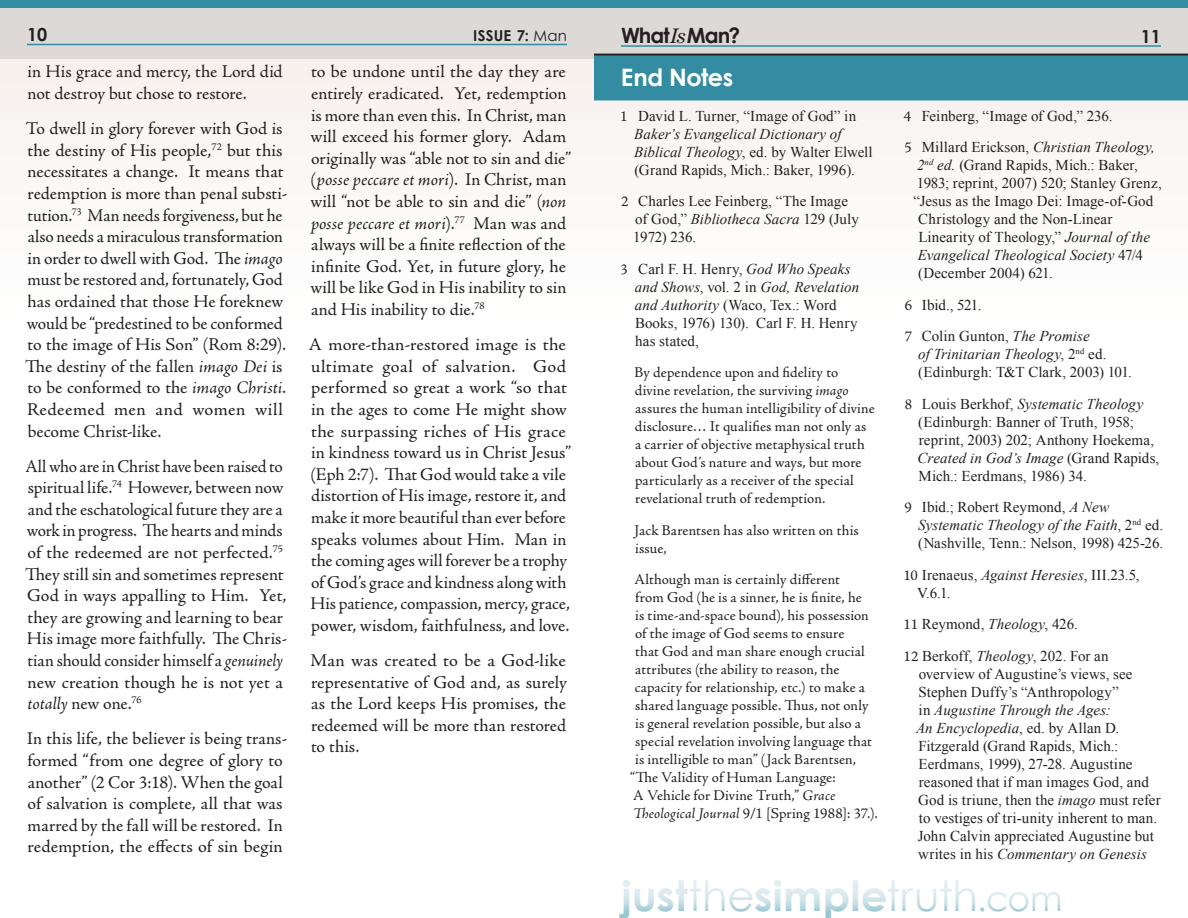
<style>
.page{position:relative;width:1188px;height:918px;background:#fff}
.page>*{position:absolute;margin:0;border:0;box-sizing:border-box;transform-origin:0 0}
.t1{font:700 41.85px "Century Gothic";letter-spacing:.005em;color:#99c6d1}
.Section_Header{font:700 24px "Century Gothic";letter-spacing:-.02em;color:#fff}
.t2{font:700 21px "Century Gothic";letter-spacing:-.045em;color:#231f20}
.body_copy{font:18px/21.6px "Adobe Jenson Pro";color:#231f20}
.t3{font:700 18px "Century Gothic";color:#231f20}
.Endnotes{font:15px/18px "Times New Roman";letter-spacing:.005em;color:#231f20}
.Endnotes-2{font:15px/18px "Adobe Jenson Pro";letter-spacing:.01em;color:#231f20}
.Endnotes-3{font:italic 15px "Times New Roman";letter-spacing:.005em;color:#231f20}
.t4{font:700 15px "Century Gothic";letter-spacing:.02em;color:#231f20}
.s1{font-weight:400}
.s2{font-family:"Century";font-weight:400;font-style:italic}
.s3{font-family:"Adobe Jenson Pro"}
.s4{font-style:italic}
.s5{font-family:"Adobe Jenson Pro";font-style:normal}
.s6{font-style:normal}
.s7{font-weight:400;font-size:34.65px}
</style>
<div class="page">
<div style="left:0;top:8px;width:1188px;height:330px;background:#fcfaf9"></div>
<div style="left:0;top:8px;width:1188px;height:51px;background:#dcd9d7"></div>
<hr style="left:27px;top:44px;width:540px;height:1px;background:#338ca2">
<hr style="left:621px;top:45px;width:540px;height:2px;background:#338ca2">
<div style="left:0;top:0;width:1188px;height:8px;background:#338ca2"></div>
<hr style="left:594px;top:54px;width:594px;height:3px;background:#231f20">
<div style="left:594px;top:56px;width:594px;height:44px;background:#338ca2"></div>
<p class="t3" style="left:27px;top:23px;width:22px">10</p>
<p class="t4" style="left:473px;top:26px;width:95px">ISSUE 7: <span class="s1">Man</span></p>
<p class="t2" style="left:621px;top:22px;width:121px">What<span class="s2">Is</span>Man?</p>
<p class="t3" style="left:1141px;top:25px;width:22px">11</p>
<p class="Section_Header" style="left:621px;top:62px;width:114px">End Notes</p>
<p class="Endnotes" style="left:634px;top:107px;width:240px;text-indent:-14px"><span class="s3">1</span> David L. Turner, “Image of God” in <span class="s4">Baker’s Evangelical Dictionary of Biblical Theology</span>, ed. by Walter Elwell (Grand Rapids, Mich.: Baker, 1996).</p>
<p class="Endnotes" style="left:633px;top:192px;width:227px;text-indent:-12px"><span class="s3">2</span> Charles Lee Feinberg, “The Image of God,” <span class="s4">Bibliotheca Sacra</span> 129 (July<br>1972) 236.</p>
<p class="Endnotes" style="left:635px;top:260px;width:226px;text-indent:-14px"><span class="s3">3</span> Carl F. H. Henry, <span class="s4">God Who Speaks and Shows</span>, vol. 2 in <span class="s4">God, Revelation and Authority</span> (Waco, Tex.: Word<br>Books, 1976) 130). Carl F. H. Henry has stated,</p>
<p class="Endnotes-2" style="left:635px;top:364px;width:242px">By dependence upon and fidelity to divine revelation, the surviving <span class="s4">imago </span>assures the human intelligibility of divine disclosure… It qualifies man not only as a carrier of objective metaphysical truth about God’s nature and ways, but more particularly as a receiver of the special revelational truth of redemption.</p>
<p class="Endnotes-2" style="left:635px;top:521px;width:226px">Jack Barentsen has also written on this issue,</p>
<p class="Endnotes-2" style="left:635px;top:571px;width:207px">Although man is certainly different</p>
<p class="Endnotes-2" style="left:635px;top:589px;width:228px">from God (he is a sinner, he is finite, he</p>
<p class="Endnotes-2" style="left:635px;top:607px;width:235px">is time-and-space bound), his possession</p>
<p class="Endnotes-2" style="left:635px;top:625px;width:211px">of the image of God seems to ensure</p>
<p class="Endnotes-2" style="left:635px;top:643px;width:231px">that God and man share enough crucial</p>
<p class="Endnotes-2" style="left:635px;top:661px;width:206px">attributes (the ability to reason, the</p>
<p class="Endnotes-2" style="left:635px;top:679px;width:232px">capacity for relationship, etc.) to make a</p>
<p class="Endnotes-2" style="left:635px;top:697px;width:235px">shared language possible. Thus, not only</p>
<p class="Endnotes-2" style="left:635px;top:715px;width:227px">is general revelation possible, but also a</p>
<p class="Endnotes-2" style="left:635px;top:733px;width:238px">special revelation involving language that</p>
<p class="Endnotes-2" style="left:635px;top:751px;width:222px">is intelligible to man” (Jack Barentsen,</p>
<p class="Endnotes-2" style="left:630px;top:769px;width:207px">“The Validity of Human Language:</p>
<p class="Endnotes-2" style="left:633px;top:787px;width:204px">A Vehicle for Divine Truth,” <span class="s4">Grace</span></p>
<p class="Endnotes-2" style="left:633px;top:805px;width:246px"><span class="s4">Theological Journal</span> 9/1 [Spring 1988]: 37.).</p>
<p class="body_copy" style="left:28px;top:61px;width:257px">in His grace and mercy, the Lord did not destroy but chose to restore.</p>
<p class="body_copy" style="left:25px;top:118px;width:264px">To dwell in glory forever with God is the destiny of His people,<sup>72</sup> but this necessitates a change. It means that redemption is more than penal substi&shy;tution.<sup>73</sup> Man needs forgiveness, but he also needs a miraculous transformation in order to dwell with God. The <span class="s4">imago </span>must be restored and, fortunately, God has ordained that those He foreknew would be “predestined to be conformed to the image of His Son” (Rom 8:29).<br>The destiny of the fallen <span class="s4">imago Dei</span> is to be conformed to the <span class="s4">imago Christi</span>.<br>Redeemed men and women will become Christ-like.</p>
<p class="body_copy" style="left:25px;top:456px;width:264px">All who are in Christ have been raised to spiritual life.<sup>74</sup> However, between now and the eschatological future they are a work in progress. The hearts and minds of the redeemed are not perfected.<sup>75<br></sup>They still sin and sometimes represent God in ways appalling to Him. Yet, they are growing and learning to bear His image more faithfully. The Chris&shy;tian should consider himself a <span class="s4">genuinely </span>new creation though he is not yet a <span class="s4">totally</span> new one.<sup>76</sup></p>
<p class="body_copy" style="left:27px;top:728px;width:262px">In this life, the believer is being trans&shy;formed “from one degree of glory to another” (2 Cor 3:18). When the goal of salvation is complete, all that was marred by the fall will be restored. In redemption, the effects of sin begin</p>
<p class="body_copy" style="left:310px;top:61px;width:262px">to be undone until the day they are entirely eradicated. Yet, redemption is more than even this. In Christ, man will exceed his former glory. Adam originally was “able not to sin and die” (<span class="s4">posse peccare et mori</span>). In Christ, man will “not be able to sin and die” (<span class="s4">non posse peccare et mori</span>).<sup>77</sup> Man was and always will be a finite reflection of the infinite God. Yet, in future glory, he will be like God in His inability to sin and His inability to die.<sup>78</sup></p>
<p class="body_copy" style="left:309px;top:334px;width:264px">A more-than-restored image is the ultimate goal of salvation. God performed so great a work “so that in the ages to come He might show the surpassing riches of His grace in kindness toward us in Christ Jesus” (Eph 2:7). That God would take a vile distortion of His image, restore it, and make it more beautiful than ever before speaks volumes about Him. Man in the coming ages will forever be a trophy of God’s grace and kindness along with His patience, compassion, mercy, grace, power, wisdom, faithfulness, and love.</p>
<p class="body_copy" style="left:310px;top:650px;width:258px;text-align:justify">Man was created to be a God-like representative of God and, as surely as the Lord keeps His promises, the redeemed will be more than restored to this.</p>
<p class="Endnotes" style="left:904px;top:107px;width:210px"><span class="s3">4</span> Feinberg, “Image of God,” 236.</p>
<p class="Endnotes-3" style="left:904px;top:137px;width:252px"><span class="s5">5</span> <span class="s6">Millard Erickson,</span> Christian Theology,</p>
<p class="Endnotes" style="left:917px;top:156px;width:222px"><span class="s4">2</span><sup>nd</sup> <span class="s4">ed.</span> (Grand Rapids, Mich.: Baker,</p>
<p class="Endnotes" style="left:917px;top:174px;width:246px">1983; reprint, 2007) 520; Stanley Grenz,</p>
<p class="Endnotes" style="left:914px;top:192px;width:241px">“Jesus as the Imago Dei: Image-of-God</p>
<p class="Endnotes" style="left:918px;top:210px;width:196px">Christology and the Non-Linear</p>
<p class="Endnotes" style="left:918px;top:228px;width:233px">Linearity of Theology,” <span class="s4">Journal of the</span></p>
<p class="Endnotes-3" style="left:918px;top:245px;width:227px">Evangelical Theological Society <span class="s6">47/4</span></p>
<p class="Endnotes" style="left:918px;top:264px;width:136px">(December 2004) 621.</p>
<p class="Endnotes" style="left:905px;top:296px;width:78px"><span class="s3">6</span> Ibid., 521.</p>
<p class="Endnotes" style="left:918px;top:327px;width:215px;text-indent:-13px"><span class="s3">7</span> Colin Gunton, <span class="s4">The Promise<br>of Trinitarian Theology</span>, 2<sup>nd</sup> ed. (Edinburgh: T&amp;T Clark, 2003) 101.</p>
<p class="Endnotes" style="left:918px;top:395px;width:243px;text-indent:-13px"><span class="s3">8</span> Louis Berkhof, <span class="s4">Systematic Theology </span>(Edinburgh: Banner of Truth, 1958; reprint, 2003) 202; Anthony Hoekema, <span class="s4">Created in God’s Image</span> (Grand Rapids, Mich.: Eerdmans, 1986) 34.</p>
<p class="Endnotes" style="left:918px;top:498px;width:247px;text-indent:-14px"><span class="s3">9</span> Ibid.; Robert Reymond, <span class="s4">A New<br>Systematic Theology of the Faith</span>, 2<sup>nd</sup> ed. (Nashville, Tenn.: Nelson, 1998) 425-26.</p>
<p class="Endnotes" style="left:917px;top:566px;width:224px;text-indent:-13px"><span class="s3">10</span> Irenaeus, <span class="s4">Against Heresies</span>, III.23.5,<br>V.6.1.</p>
<p class="Endnotes" style="left:904px;top:615px;width:176px"><span class="s3">11</span> Reymond, <span class="s4">Theology</span>, 426.</p>
<p class="Endnotes" style="left:916px;top:647px;width:246px;text-indent:-12px"><span class="s3">12</span> Berkoff, <span class="s4">Theology</span>, 202. For an overview of Augustine’s views, see Stephen Duffy’s “Anthropology”<br>in <span class="s4">Augustine Through the Ages:<br>An Encyclopedia</span>, ed. by Allan D.<br>Fitzgerald (Grand Rapids, Mich.:<br>Eerdmans, 1999), 27-28. Augustine reasoned that if man images God, and God is triune, then the <span class="s4">imago</span> must refer to vestiges of tri-unity inherent to man.<br>John Calvin appreciated Augustine but writes in his <span class="s4">Commentary on Genesis</span></p>
<h1 class="t1" style="left:621px;top:870px;width:443px">just<span class="s1">the</span>simple<span class="s1">truth</span><span class="s7">.com</span></h1>
</div>
